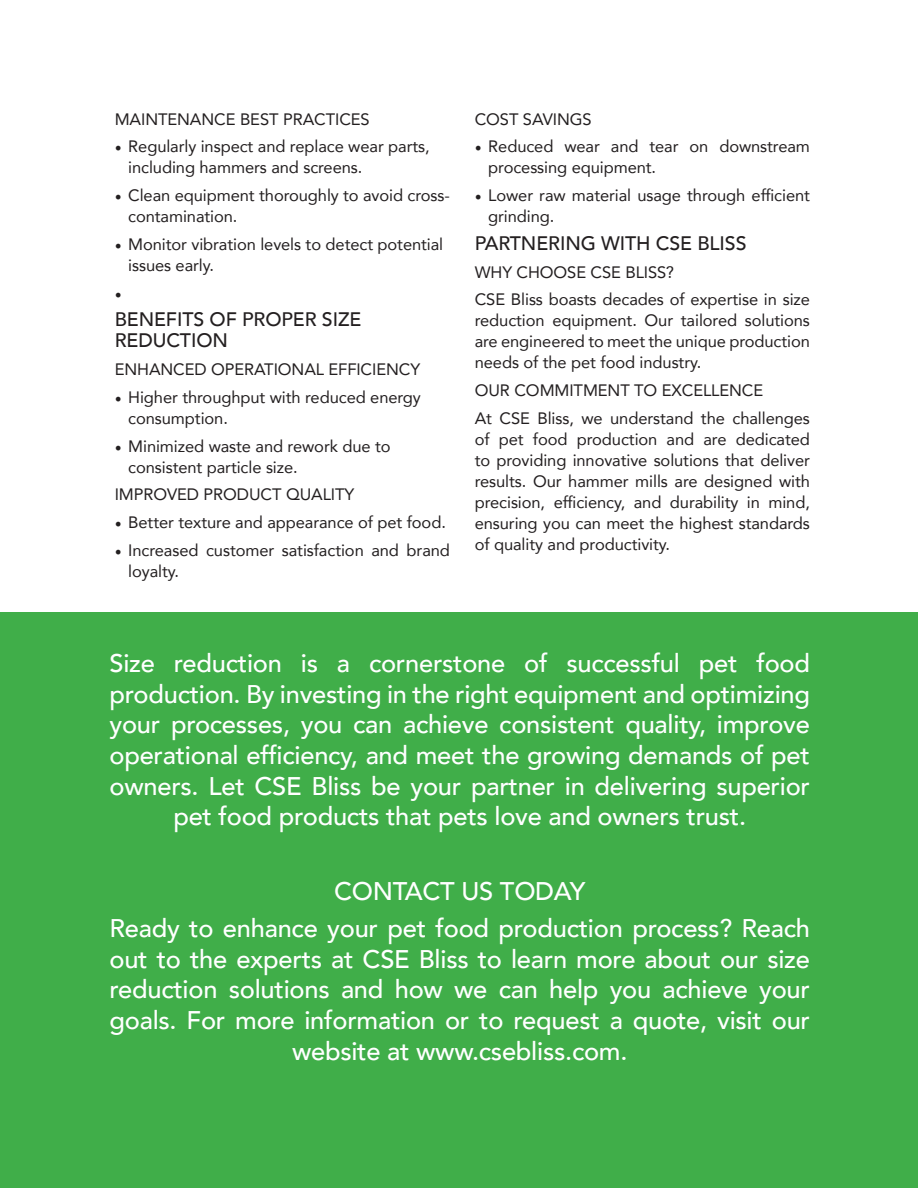
<style>
.page{position:relative;width:918px;height:1188px;background:#fff}
.page>*{position:absolute;margin:0;border:0;box-sizing:border-box;transform-origin:0 0}
.t1{font:500 25.5px/30.6px "Avenir";letter-spacing:-.01em;color:#fff;text-align:center}
.t2{font:500 19.5px/21px "Avenir";letter-spacing:-.005em;color:#231f20}
.t3{font:18px "Minion Pro";color:#231f20}
.t4{font:16.5px/21px "Avenir";letter-spacing:-.005em;color:#231f20}
.s1{font-family:"Minion Pro";font-size:18px}
</style>
<div class="page">
<div style="left:0;top:612px;width:918px;height:576px;background:#40ae49"></div>
<p class="t4" style="left:115px;top:108px;width:257px">MAINTENANCE BEST PRACTICES</p>
<p class="t4" style="left:128px;top:136px;width:303px;text-indent:-14px"><span class="s1">•</span> Regularly inspect and replace wear parts, including hammers and screens.</p>
<p class="t4" style="left:128px;top:184px;width:323px;text-indent:-14px"><span class="s1">•</span> Clean equipment thoroughly to avoid cross&shy;contamination.</p>
<p class="t4" style="left:128px;top:233px;width:317px;text-indent:-14px"><span class="s1">•</span> Monitor vibration levels to detect potential issues early.</p>
<p class="t3" style="left:115px;top:281px;width:9px">•</p>
<p class="t2" style="left:115px;top:308px;width:248px">BENEFITS OF PROPER SIZE<br>REDUCTION</p>
<p class="t4" style="left:115px;top:358px;width:307px">ENHANCED OPERATIONAL EFFICIENCY</p>
<p class="t4" style="left:128px;top:386px;width:294px;text-indent:-14px"><span class="s1">•</span> Higher throughput with reduced energy consumption.</p>
<p class="t4" style="left:128px;top:435px;width:264px;text-indent:-14px"><span class="s1">•</span> Minimized waste and rework due to consistent particle size.</p>
<p class="t4" style="left:115px;top:484px;width:241px">IMPROVED PRODUCT QUALITY</p>
<p class="t4" style="left:115px;top:511px;width:333px"><span class="s1">•</span> Better texture and appearance of pet food.</p>
<p class="t4" style="left:128px;top:539px;width:323px;text-indent:-14px"><span class="s1">•</span> Increased customer satisfaction and brand loyalty.</p>
<p class="t4" style="left:475px;top:108px;width:118px">COST SAVINGS</p>
<p class="t4" style="left:488px;top:136px;width:323px;text-indent:-14px"><span class="s1">•</span> Reduced wear and tear on downstream processing equipment.</p>
<p class="t4" style="left:488px;top:184px;width:323px;text-indent:-14px"><span class="s1">•</span> Lower raw material usage through efficient grinding.</p>
<p class="t2" style="left:475px;top:231px;width:273px">PARTNERING WITH CSE BLISS</p>
<p class="t4" style="left:475px;top:261px;width:201px">WHY CHOOSE CSE BLISS?</p>
<p class="t4" style="left:475px;top:289px;width:337px;text-align:justify">CSE Bliss boasts decades of expertise in size reduction equipment. Our tailored solutions are engineered to meet the unique production needs of the pet food industry.</p>
<p class="t4" style="left:475px;top:379px;width:290px">OUR COMMITMENT TO EXCELLENCE</p>
<p class="t4" style="left:475px;top:407px;width:337px;text-align:justify">At CSE Bliss, we understand the challenges of pet food production and are dedicated to providing innovative solutions that deliver results. Our hammer mills are designed with precision, efficiency, and durability in mind, ensuring you can meet the highest standards of quality and productivity.</p>
<p class="t1" style="left:110px;top:647px;width:702px">Size reduction is a cornerstone of successful pet food production. By investing in the right equipment and optimizing your processes, you can achieve consistent quality, improve operational efficiency, and meet the growing demands of pet owners. Let CSE Bliss be your partner in delivering superior pet food products that pets love and owners trust.</p>
<p class="t1" style="left:334px;top:874px;width:253px">CONTACT US TODAY</p>
<p class="t1" style="left:110px;top:912px;width:702px">Ready to enhance your pet food production process? Reach out to the experts at CSE Bliss to learn more about our size reduction solutions and how we can help you achieve your goals. For more information or to request a quote, visit our website at www.csebliss.com.</p>
</div>
